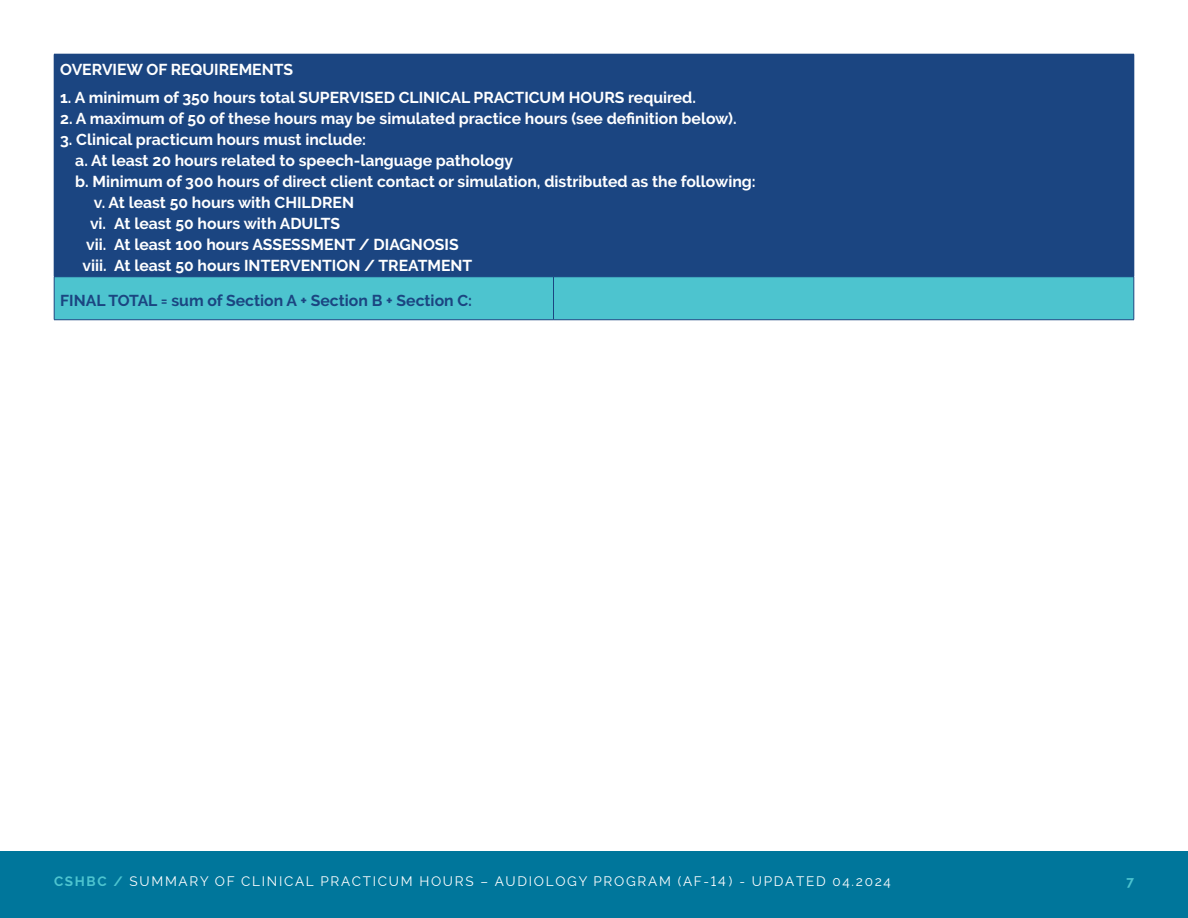
<style>
.page{position:relative;width:1188px;height:918px;background:#fff}
.page>*{position:absolute;margin:0;border:0;box-sizing:border-box;transform-origin:0 0}
.Body_Blue_Bold{font:700 15.75px "Raleway";color:#fff}
.Body_Blue_Bold-2{font:700 15.75px "Raleway";color:#1b4581}
.t1{font:13.5px "Raleway";letter-spacing:.125em;color:#fff}
.t2{font:700 13.5px "Raleway";color:#4dc4cf}
.s1{font-weight:700;color:#4dc4cf}
</style>
<div class="page">
<div style="left:0;top:851px;width:1188px;height:67px;background:#00769b"></div>
<div style="left:54px;top:54px;width:1080px;height:223px;background:#1b4581"></div>
<div style="left:55px;top:277px;width:1079px;height:42px;background:#4dc4cf"></div>
<hr style="left:1134px;top:54px;width:1px;height:223px;background:#1b4581">
<hr style="left:54px;top:277px;width:1px;height:43px;background:#1b4581">
<hr style="left:553px;top:277px;width:1px;height:43px;background:#1b4581">
<hr style="left:1134px;top:277px;width:1px;height:43px;background:#1b4581">
<hr style="left:54px;top:319px;width:500px;height:1px;background:#1b4581">
<hr style="left:554px;top:319px;width:580px;height:1px;background:#1b4581">
<p class="Body_Blue_Bold" style="left:60px;top:60px;width:235px">OVERVIEW OF REQUIREMENTS</p>
<p class="Body_Blue_Bold" style="left:60px;top:88px;width:637px">1. A minimum of 350 hours total SUPERVISED CLINICAL PRACTICUM HOURS required.</p>
<p class="Body_Blue_Bold" style="left:60px;top:109px;width:678px">2. A maximum of 50 of these hours may be simulated practice hours (see definition below).</p>
<p class="Body_Blue_Bold" style="left:60px;top:130px;width:307px">3. Clinical practicum hours must include:</p>
<p class="Body_Blue_Bold" style="left:75px;top:151px;width:439px">a. At least 20 hours related to speech-language pathology</p>
<p class="Body_Blue_Bold" style="left:75px;top:172px;width:682px">b. Minimum of 300 hours of direct client contact or simulation, distributed as the following:</p>
<p class="Body_Blue_Bold" style="left:94px;top:193px;width:262px">v. At least 50 hours with CHILDREN</p>
<p class="Body_Blue_Bold" style="left:90px;top:214px;width:252px">vi. At least 50 hours with ADULTS</p>
<p class="Body_Blue_Bold" style="left:86px;top:235px;width:374px">vii. At least 100 hours ASSESSMENT / DIAGNOSIS</p>
<p class="Body_Blue_Bold" style="left:82px;top:256px;width:391px">viii. At least 50 hours INTERVENTION / TREATMENT</p>
<p class="Body_Blue_Bold-2" style="left:60px;top:291px;width:414px">FINAL TOTAL = sum of Section A + Section B + Section C:</p>
<p class="t1" style="left:54px;top:874px;width:838px"><span class="s1">CSHBC /</span> SUMMARY OF CLINICAL PRACTICUM HOURS – AUDIOLOGY PROGRAM (AF-14 ) - UPDATED 04.2024</p>
<p class="t2" style="left:1126px;top:874px;width:9px">7</p>
</div>
